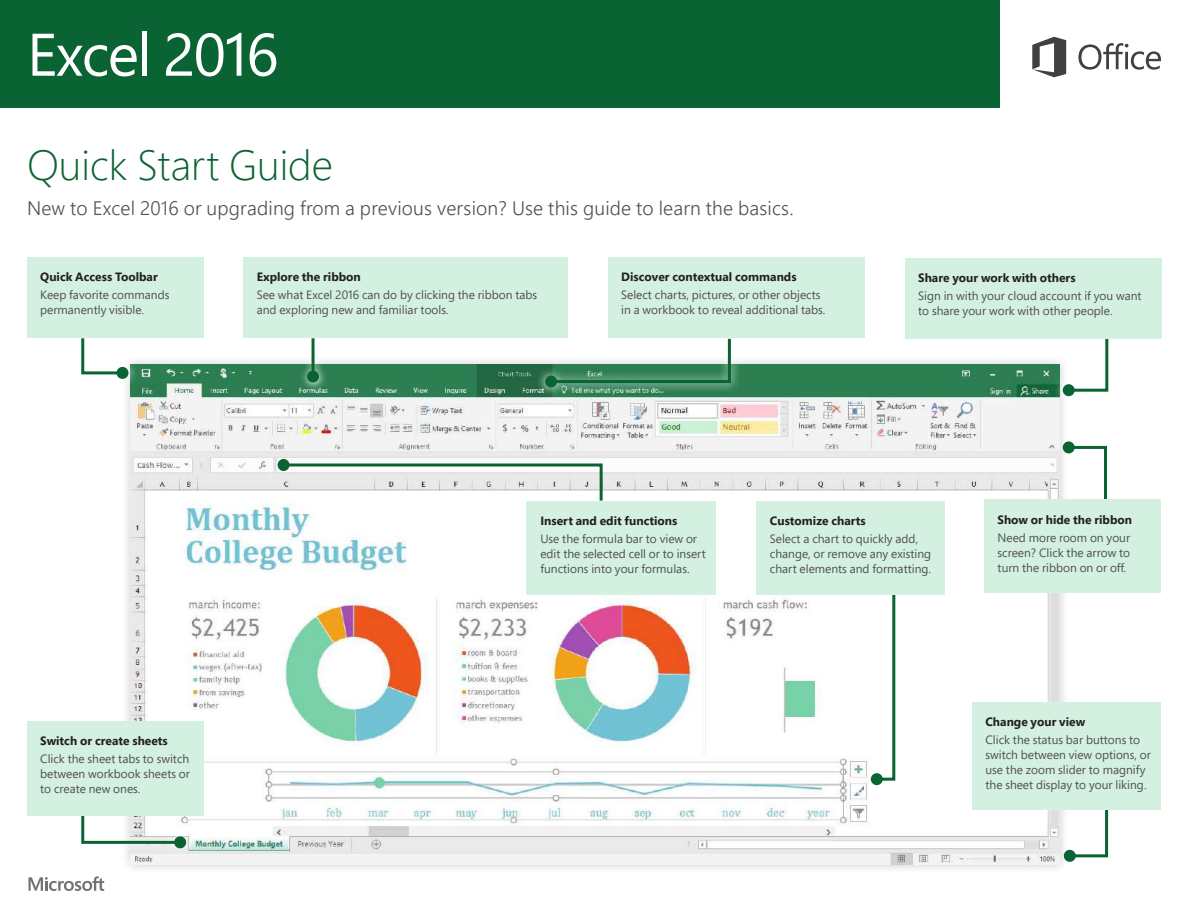
<style>
.page{position:relative;width:1188px;height:918px;background:#fff}
.page>*{position:absolute;margin:0;border:0;box-sizing:border-box;transform-origin:0 0}
.t1{font:60px "Segoe Pro";letter-spacing:-.025em;color:#fff}
.t2{font:300 42px "Segoe Pro";color:#0a6332}
.t3{font:300 19.5px "Segoe Pro";letter-spacing:.01em;color:#505050}
.t4{font:12px/15px "Segoe Pro";color:#505050}
.t5{font:700 12px "Segoe Pro";color:#221f1f}
</style>
<div class="page">
<div style="left:0;top:0;width:999px;height:108px;background:#0a6332"></div>
<svg style="left:1078px;top:43px;width:83px;height:27px"></svg>
<svg style="left:1032px;top:37px;width:34px;height:40px"></svg>
<div style="left:121px;top:355px;width:948px;height:519px;background:#221f1f;opacity:.25"></div>
<img style="left:131px;top:365px;width:929px;height:499px">
<svg style="left:281px;top:462px;width:323px;height:42px"></svg>
<div style="left:278px;top:459px;width:12px;height:12px;background:#0a6332;border-radius:50%"></div>
<svg style="left:1066px;top:445px;width:42px;height:55px"></svg>
<div style="left:1063px;top:441px;width:12px;height:12px;background:#0a6332;border-radius:50%"></div>
<svg style="left:28px;top:876px;width:76px;height:15px"></svg>
<svg style="left:117px;top:355px;width:21px;height:33px"></svg>
<svg style="left:81px;top:338px;width:45px;height:38px"></svg>
<div style="left:117px;top:367px;width:12px;height:12px;background:#0a6332;border-radius:50%"></div>
<svg style="left:536px;top:330px;width:205px;height:67px"></svg>
<svg style="left:548px;top:336px;width:184px;height:49px"></svg>
<div style="left:545px;top:376px;width:12px;height:12px;background:#0a6332;border-radius:50%"></div>
<svg style="left:300px;top:338px;width:27px;height:53px"></svg>
<hr style="left:312px;top:338px;width:3px;height:39px;background:#0a6332">
<div style="left:307px;top:371px;width:12px;height:12px;background:#0a6332;border-radius:50%"></div>
<svg style="left:1053px;top:355px;width:19px;height:50px"></svg>
<svg style="left:1066px;top:339px;width:43px;height:54px"></svg>
<div style="left:1063px;top:384px;width:12px;height:12px;background:#0a6332;border-radius:50%"></div>
<div style="left:243px;top:257px;width:324px;height:81px;background:#d3f0e0"></div>
<div style="left:27px;top:257px;width:177px;height:81px;background:#d3f0e0"></div>
<div style="left:608px;top:257px;width:256px;height:81px;background:#d3f0e0"></div>
<div style="left:905px;top:258px;width:256px;height:81px;background:#d3f0e0"></div>
<div style="left:861px;top:564px;width:44px;height:230px;background:#fff"></div>
<svg style="left:874px;top:595px;width:22px;height:187px"></svg>
<div style="left:871px;top:773px;width:12px;height:12px;background:#0a6332;border-radius:50%"></div>
<svg style="left:121px;top:816px;width:75px;height:42px"></svg>
<svg style="left:81px;top:816px;width:102px;height:29px"></svg>
<div style="left:174px;top:836px;width:12px;height:12px;background:#0a6332;border-radius:50%"></div>
<svg style="left:1067px;top:810px;width:42px;height:49px"></svg>
<div style="left:1064px;top:850px;width:12px;height:12px;background:#0a6332;border-radius:50%"></div>
<div style="left:27px;top:721px;width:177px;height:95px;background:#d3f0e0"></div>
<div style="left:972px;top:702px;width:189px;height:108px;background:#d3f0e0"></div>
<div style="left:984px;top:500px;width:177px;height:93px;background:#d3f0e0"></div>
<div style="left:527px;top:501px;width:189px;height:94px;background:#d3f0e0"></div>
<div style="left:756px;top:501px;width:189px;height:94px;background:#d3f0e0"></div>
<h1 class="t1" style="left:27px;top:31px;width:253px">Excel 2016</h1>
<h2 class="t2" style="left:27px;top:149px;width:308px">Quick Start Guide</h2>
<h3 class="t3" style="left:27px;top:201px;width:768px">New to Excel 2016 or upgrading from a previous version? Use this guide to learn the basics.</h3>
<p class="t5" style="left:40px;top:272px;width:119px">Quick Access Toolbar</p>
<p class="t4" style="left:40px;top:288px;width:131px">Keep favorite commands permanently visible.</p>
<p class="t5" style="left:257px;top:272px;width:106px">Explore the ribbon</p>
<p class="t4" style="left:257px;top:288px;width:282px">See what Excel 2016 can do by clicking the ribbon tabs and exploring new and familiar tools.</p>
<p class="t5" style="left:621px;top:272px;width:177px">Discover contextual commands</p>
<p class="t4" style="left:621px;top:288px;width:206px">Select charts, pictures, or other objects in a workbook to reveal additional tabs.</p>
<p class="t5" style="left:918px;top:273px;width:159px">Share your work with others</p>
<p class="t4" style="left:918px;top:289px;width:225px">Sign in with your cloud account if you want to share your work with other people.</p>
<p class="t5" style="left:40px;top:736px;width:129px">Switch or create sheets</p>
<p class="t4" style="left:40px;top:753px;width:151px;text-align:justify">Click the sheet tabs to switch between workbook sheets or to create new ones.</p>
<p class="t5" style="left:540px;top:516px;width:139px">Insert and edit functions</p>
<p class="t4" style="left:540px;top:532px;width:167px">Use the formula bar to view or edit the selected cell or to insert functions into your formulas.</p>
<p class="t5" style="left:770px;top:516px;width:97px">Customize charts</p>
<p class="t4" style="left:770px;top:532px;width:163px">Select a chart to quickly add, change, or remove any existing chart elements and formatting.</p>
<p class="t5" style="left:998px;top:515px;width:136px">Show or hide the ribbon</p>
<p class="t4" style="left:998px;top:531px;width:134px;text-align:justify">Need more room on your screen? Click the arrow to turn the ribbon on or off.</p>
<p class="t5" style="left:986px;top:717px;width:101px">Change your view</p>
<p class="t4" style="left:986px;top:733px;width:167px">Click the status bar buttons to switch between view options, or use the zoom slider to magnify the sheet display to your liking.</p>
</div>
